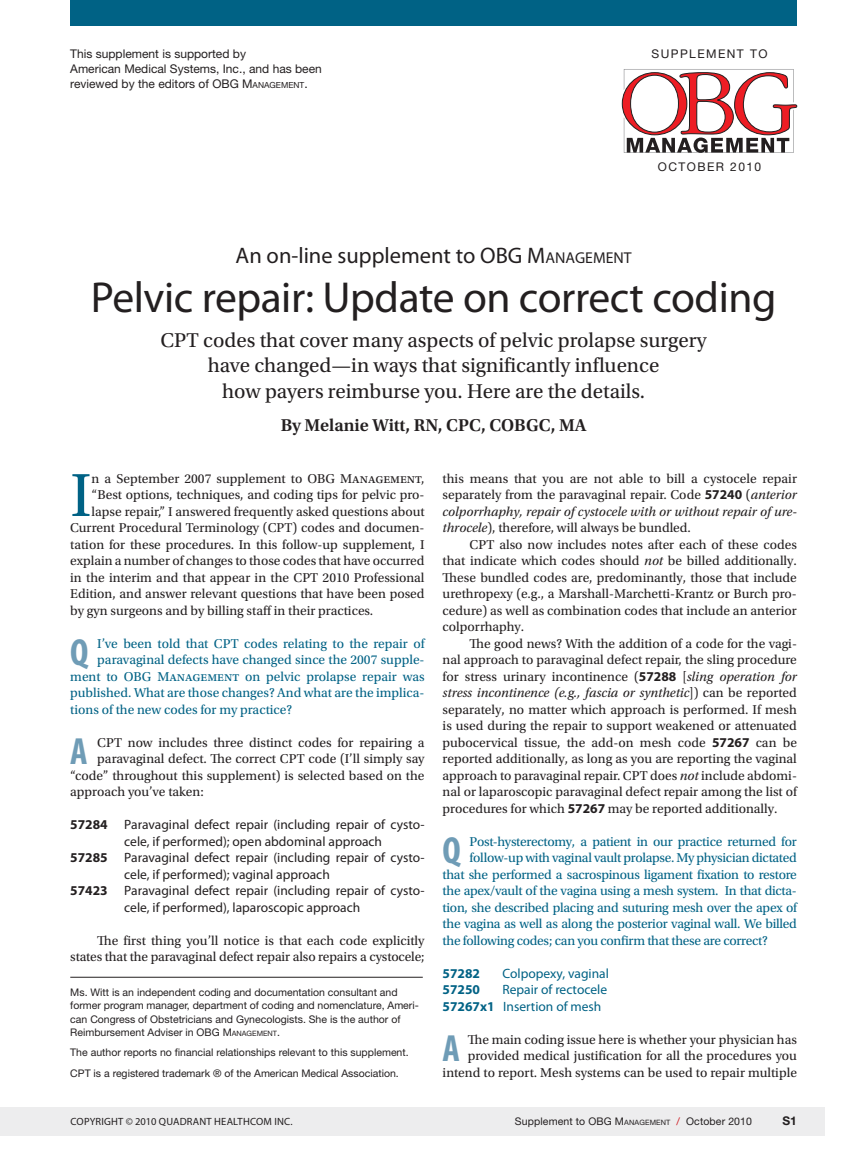
<style>
.page{position:relative;width:851px;height:1161px;background:#fff}
.page>*{position:absolute;margin:0;border:0;box-sizing:border-box;transform-origin:0 0}
.t1{font:64.05px "Utopia Std";color:#006285}
.t2{font:43.5px "Myriad Pro";letter-spacing:-.01em;color:#231f20}
.t3{font:700 condensed 37.95px "Myriad Pro";color:#6f9cb6}
.t4{font:22.5px "Myriad Pro";color:#231f20}
.t5{font:21px/25.5px "Utopia Std";color:#231f20;text-align:center}
.t6{font:600 18px "Utopia Std";color:#231f20}
.t7{font:13.5px/16.5px "Utopia Std";color:#231f20;text-align:justify}
.t8{font:13.5px "Utopia Std";letter-spacing:-.02em;color:#006285}
.t9{font:13.5px "Myriad Pro";color:#231f20}
.t10{font:13.5px "Utopia Std";color:#006285}
.t11{font:13.5px/16.5px "Myriad Pro";color:#006285}
.t12{font:700 13.5px "Myriad Pro";color:#006285}
.t13{font:12px/15px "Helvetica Neue LT Std";color:#231f20}
.t14{font:12px "Helvetica Neue LT Std";letter-spacing:.12em;color:#231f20}
.t15{font:700 12px "Helvetica Neue LT Std";color:#231f20}
.t16{font:10.5px/13.5px "Helvetica Neue LT Std";color:#231f20}
.t17{font:10.5px "Myriad Pro";letter-spacing:.02em;color:#231f20}
.s1{font-style:inherit}
.s2{font-size:8.4px}
.s3{font-size:15.75px}
.s4{font-weight:700}
.s5{font-size:7.35px}
.s6{font-family:"Myriad Pro";font-weight:700}
.s7{font-style:italic}
.s8{color:#ce171e}
</style>
<div class="page">
<div style="left:0;top:1108px;width:824px;height:28px;background:#ededee"></div>
<div style="left:70px;top:0;width:726px;height:26px;background:#006285"></div>
<svg style="left:622px;top:69px;width:175px;height:84px"></svg>
<hr style="left:70px;top:977px;width:353px;height:1px;background:#231f20">
<p class="t13" style="left:70px;top:46px;width:253px">This supplement is supported by<br>American M edical Systems, Inc., and has been reviewed by the editors of <span class="s1">OBG M</span><span class="s2">ANAGEM ENT</span>.</p>
<p class="t14" style="left:651px;top:47px;width:115px">Supplement to</p>
<p class="t14" style="left:657px;top:159px;width:105px">october 2010</p>
<h3 class="t4" style="left:236px;top:241px;width:397px">An on-line supplement to <span class="s1">OBG M</span><span class="s3">ANAGEMENT</span></h3>
<h2 class="t2" style="left:91px;top:270px;width:687px">Pelvic repair: Update on correct coding</h2>
<h3 class="t5" style="left:160px;top:327px;width:548px">CPT codes that cover many aspects of pelvic prolapse surgery have changed—in ways that significantly influence<br>how payers reimburse you. Here are the details.</h3>
<h3 class="t6" style="left:281px;top:415px;width:307px">By Melanie Witt, RN, CPC, COBGC, MA</h3>
<h1 class="t1" style="left:70px;top:461px;width:23px">I</h1>
<p class="t7" style="left:92px;top:471px;width:334px">n a September 2007 supplement to OBG Management,</p>
<p class="t7" style="left:92px;top:487px;width:334px">“Best options, techniques, and coding tips for pelvic pro-</p>
<p class="t7" style="left:92px;top:504px;width:334px">lapse repair,” I answered frequently asked questions about</p>
<p class="t7" style="left:70px;top:520px;width:356px">Current Procedural Terminology (CPT) codes and documen-</p>
<p class="t7" style="left:70px;top:537px;width:356px">tation for these procedures. In this follow-up supplement, I</p>
<p class="t7" style="left:70px;top:553px;width:356px">explain a number of changes to those codes that have occurred</p>
<p class="t7" style="left:70px;top:570px;width:356px">in the interim and that appear in the CPT 2010 Professional</p>
<p class="t7" style="left:70px;top:586px;width:356px">Edition, and answer relevant questions that have been posed</p>
<p class="t7" style="left:70px;top:603px;width:304px">by gyn surgeons and by billing staff in their practices.</p>
<h3 class="t3" style="left:70px;top:628px;width:20px">Q</h3>
<p class="t10" style="left:97px;top:636px;width:329px">I’ve been told that CPT codes relating to the repair of</p>
<p class="t10" style="left:97px;top:653px;width:329px">paravaginal defects have changed since the 2007 supple-</p>
<p class="t10" style="left:70px;top:669px;width:356px">ment to OBG Management on pelvic prolapse repair was</p>
<p class="t10" style="left:70px;top:686px;width:356px">published. What are those changes? And what are the implica-</p>
<p class="t10" style="left:70px;top:702px;width:223px">tions of the new codes for my practice?</p>
<h3 class="t3" style="left:70px;top:727px;width:19px">A</h3>
<p class="t7" style="left:97px;top:735px;width:329px">CPT now includes three distinct codes for repairing a</p>
<p class="t7" style="left:97px;top:751px;width:329px">paravaginal defect. The correct CPT code (I’ll simply say</p>
<p class="t7" style="left:70px;top:768px;width:356px">“code” throughout this supplement) is selected based on the</p>
<p class="t7" style="left:70px;top:784px;width:135px">approach you’ve taken:</p>
<p class="t9" style="left:70px;top:817px;width:356px"><span class="s4">57284</span> Paravaginal defect repair (including repair of cysto-</p>
<p class="t9" style="left:124px;top:833px;width:259px">cele, if performed); open abdominal approach</p>
<p class="t9" style="left:70px;top:850px;width:356px"><span class="s4">57285</span> Paravaginal defect repair (including repair of cysto-</p>
<p class="t9" style="left:124px;top:866px;width:207px">cele, if performed); vaginal approach</p>
<p class="t9" style="left:70px;top:883px;width:356px"><span class="s4">57423</span> Paravaginal defect repair (including repair of cysto-</p>
<p class="t9" style="left:124px;top:899px;width:237px">cele, if performed), laparoscopic approach</p>
<p class="t7" style="left:70px;top:933px;width:356px;text-align:right">The first thing you’ll notice is that each code explicitly states that the paravaginal defect repair also repairs a cystocele;</p>
<p class="t16" style="left:70px;top:985px;width:350px">Ms. Witt is an independent coding and documentation consultant and former program manager, department of coding and nomenclature, Ameri&shy;can Congress of Obstetricians and Gynecologists. She is the author of Reimbursement Adviser in OBG <span class="s1">M</span><span class="s5">ANAGEM ENT</span>.</p>
<p class="t16" style="left:70px;top:1042px;width:340px;line-height:20.2px">The author reports no financial relationships relevant to this supplement.<br>CPT</p>
<p class="t16" style="left:94px;top:1066px;width:306px">is a registered trademark ® of the American M edical Association.</p>
<p class="t7" style="left:442px;top:471px;width:356px">this means that you are not able to bill a cystocele repair separately from the paravaginal repair. Code <span class="s6">57240</span> (<span class="s7">anterior colporrhaphy, repair of cystocele with or without repair of ure&shy;throcele</span>), therefore, will always be bundled.</p>
<p class="t7" style="left:442px;top:537px;width:356px;text-indent:27px">CPT also now includes notes after each of these codes that indicate which codes should <span class="s7">not</span> be billed additionally.<br>These bundled codes are, predominantly, those that include urethropexy (e.g., a Marshall-Marchetti-Krantz or Burch pro&shy;cedure) as well as combination codes that include an anterior colporrhaphy.</p>
<p class="t7" style="left:442px;top:636px;width:356px;text-indent:27px">The good news? With the addition of a code for the vagi&shy;nal approach to paravaginal defect repair, the sling procedure for stress urinary incontinence (<span class="s6">57288</span> [<span class="s7">sling operation for stress incontinence (e.g., fascia or synthetic</span>]) can be reported separately, no matter which approach is performed. If mesh is used during the repair to support weakened or attenuated pubocervical tissue, the add-on mesh code <span class="s6">57267</span> can be reported additionally, as long as you are reporting the vaginal approach to paravaginal repair. CPT does <span class="s7">not</span> include abdomi&shy;nal or laparoscopic paravaginal defect repair among the list of procedures for which <span class="s6">57267</span> may be reported additionally.</p>
<h3 class="t3" style="left:442px;top:826px;width:20px">Q</h3>
<p class="t8" style="left:469px;top:834px;width:329px">Post-hysterectomy, a patient in our practice returned for</p>
<p class="t8" style="left:469px;top:851px;width:329px">follow-up with vaginal vault prolapse. My physician dictated</p>
<p class="t8" style="left:442px;top:867px;width:356px">that she performed a sacrospinous ligament fixation to restore</p>
<p class="t8" style="left:442px;top:884px;width:356px">the apex/vault of the vagina using a mesh system. In that dicta-</p>
<p class="t8" style="left:442px;top:900px;width:356px">tion, she described placing and suturing mesh over the apex of</p>
<p class="t8" style="left:442px;top:917px;width:356px">the vagina as well as along the posterior vaginal wall. We billed</p>
<p class="t8" style="left:442px;top:933px;width:326px">the following codes; can you confirm that these are correct?</p>
<p class="t12" style="left:442px;top:965px;width:39px">57282</p>
<p class="t11" style="left:502px;top:965px;width:108px">Colpopexy, vaginal</p>
<p class="t12" style="left:442px;top:981px;width:39px">57250</p>
<p class="t11" style="left:442px;top:981px;width:166px;text-indent:60px">Repair of rectocele<br><span class="s4">57267x1</span> I nsertion of mesh</p>
<h3 class="t3" style="left:442px;top:1024px;width:19px">A</h3>
<p class="t7" style="left:442px;top:1032px;width:356px;text-align:right">The main coding issue here is whether your physician has provided medical justification for all the procedures you intend to report. Mesh systems can be used to repair multiple</p>
<p class="t17" style="left:70px;top:1115px;width:224px">Copyright © 2010 quadrant healthcom inc.</p>
<p class="t16" style="left:515px;top:1114px;width:238px">Supplement to <span class="s1">OBG M</span><span class="s5">ANAGEM ENT</span> <span class="s8">/</span> October 2010</p>
<p class="t15" style="left:782px;top:1113px;width:16px">S1</p>
</div>
